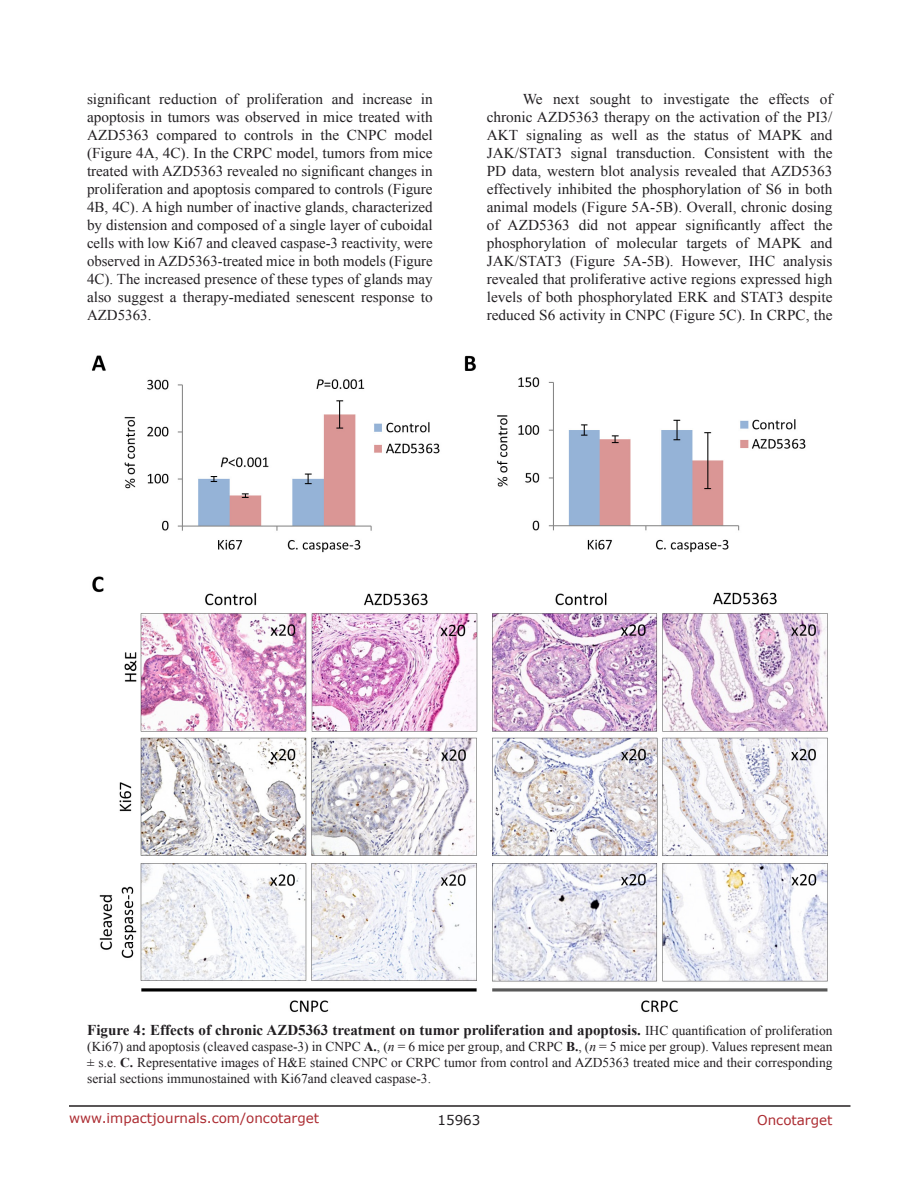
<style>
.page{position:relative;width:918px;height:1188px;background:#fff}
.page>*{position:absolute;margin:0;border:0;box-sizing:border-box;transform-origin:0 0}
.BodyText{font:15px/18px "Times New Roman";color:#221f22;text-align:justify}
.FigureText{font:700 15px "Times New Roman";color:#221f22}
.FigureText-2{font:13.5px/16.2px "Times New Roman";color:#221f22;text-align:justify}
.t1{font:13.5px "Verdana";color:#ac2b31}
.t2{font:13.5px "Verdana";color:#221f22}
.s1{font-weight:400;font-size:13.5px}
.s2{font-weight:700}
.s3{font-style:italic}
</style>
<div class="page">
<hr style="left:69px;top:1105px;width:781px;height:2px;background:#231f20">
<img style="left:92px;top:355px;width:736px;height:658px">
<p class="BodyText" style="left:87px;top:90px;width:347px">significant reduction of proliferation and increase in apoptosis in tumors was observed in mice treated with AZD5363 compared to controls in the CNPC model (Figure 4A, 4C). In the CRPC model, tumors from mice treated with AZD5363 revealed no significant changes in proliferation and apoptosis compared to controls (Figure 4B, 4C). A high number of inactive glands, characterized by distension and composed of a single layer of cuboidal cells with low Ki67 and cleaved caspase-3 reactivity, were observed in AZD5363-treated mice in both models (Figure 4C). The increased presence of these types of glands may also suggest a therapy-mediated senescent response to AZD5363.</p>
<p class="BodyText" style="left:487px;top:90px;width:347px;text-indent:36px">We next sought to investigate the effects of chronic AZD5363 therapy on the activation of the PI3/ AKT signaling as well as the status of MAPK and JAK/STAT3 signal transduction. Consistent with the PD data, western blot analysis revealed that AZD5363 effectively inhibited the phosphorylation of S6 in both animal models (Figure 5A-5B). Overall, chronic dosing of AZD5363 did not appear significantly affect the phosphorylation of molecular targets of MAPK and JAK/STAT3 (Figure 5A-5B). However, IHC analysis revealed that proliferative active regions expressed high levels of both phosphorylated ERK and STAT3 despite reduced S6 activity in CNPC (Figure 5C). In CRPC, the</p>
<p class="FigureText" style="left:87px;top:1019px;width:747px">Figure 4: Effects of chronic AZD5363 treatment on tumor proliferation and apoptosis. <span class="s1">IHC quantification of proliferation</span></p>
<p class="FigureText-2" style="left:87px;top:1038px;width:747px">(Ki67) and apoptosis (cleaved caspase-3) in CNPC <span class="s2">A.</span>, (<span class="s3">n</span> = 6 mice per group, and CRPC <span class="s2">B.</span>, (<span class="s3">n</span> = 5 mice per group). Values represent mean ± s.e. <span class="s2">C.</span> Representative images of H&amp;E stained CNPC or CRPC tumor from control and AZD5363 treated mice and their corresponding serial sections immunostained with Ki67and cleaved caspase-3.</p>
<p class="t1" style="left:69px;top:1109px;width:252px">www.impactjournals.com/oncotarget</p>
<p class="t2" style="left:438px;top:1111px;width:44px">15963</p>
<p class="t1" style="left:757px;top:1111px;width:77px">Oncotarget</p>
</div>
